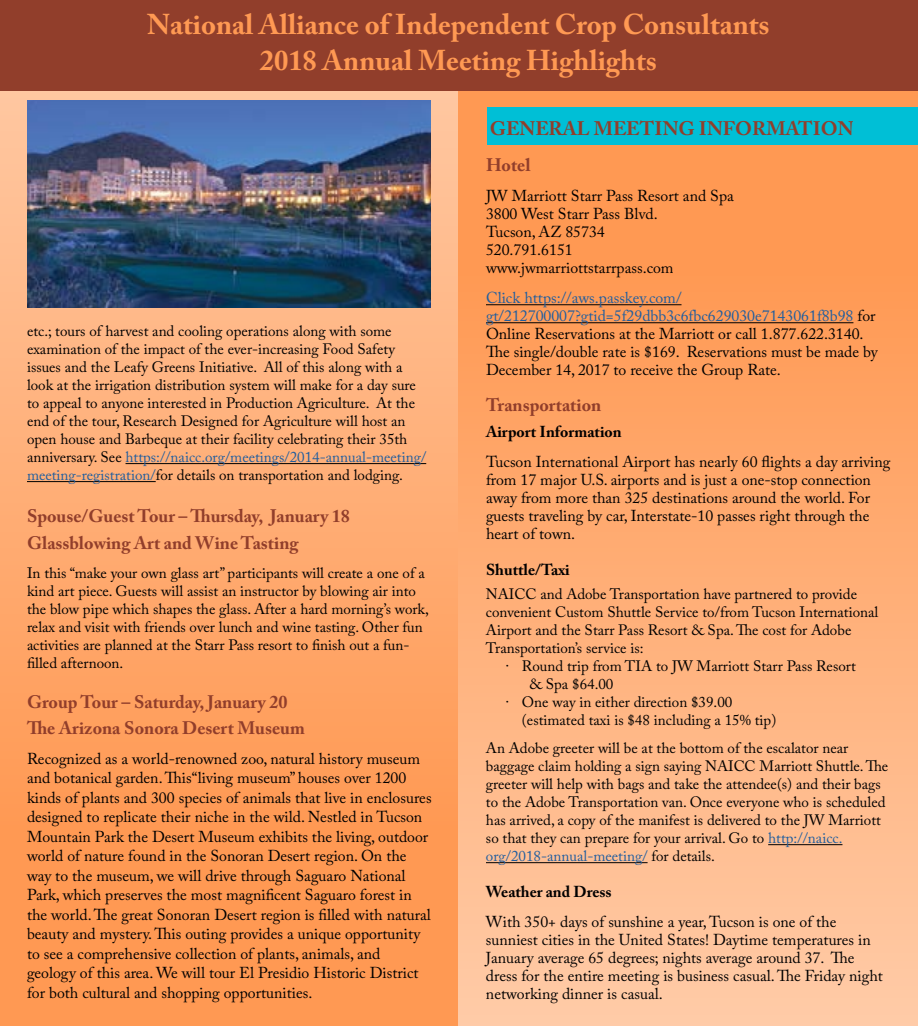
<style>
.page{position:relative;width:918px;height:1026px;background:#fff}
.page>*{position:absolute;margin:0;border:0;box-sizing:border-box;transform-origin:0 0}
.t1{font:700 28.5px/36px "Adobe Caslon Pro";color:#ff9953;text-align:center}
.t2{font:700 19.5px "Adobe Caslon Pro";color:#913e2b}
.t3{font:700 18px/27px "Adobe Caslon Pro";color:#913e2b}
.t4{font:15.75px/18px "Adobe Caslon Pro";color:#000}
.t5{font:700 15.75px "Adobe Caslon Pro";color:#000}
.t6{font:15px/18px "Adobe Caslon Pro";color:#000}
.s1{color:#215e9e}
</style>
<div class="page">
<div style="left:0;top:0;width:459px;height:1026px;background:linear-gradient(to bottom,#ffcaa6,#ff9146)"></div>
<div style="left:458px;top:0;width:460px;height:1026px;background:linear-gradient(to bottom,#ff8c3d,#ffc9a4)"></div>
<div style="left:487px;top:107px;width:431px;height:38px;background:#00bfd6"></div>
<div style="left:0;top:0;width:918px;height:91px;background:#913e2b"></div>
<hr style="left:126px;top:463px;width:300px;height:1px;background:#000">
<hr style="left:27px;top:481px;width:129px;height:1px;background:#000">
<hr style="left:486px;top:304px;width:196px;height:1px;background:#000">
<hr style="left:486px;top:322px;width:367px;height:1px;background:#000">
<hr style="left:768px;top:844px;width:74px;height:1px;background:#000">
<hr style="left:486px;top:862px;width:162px;height:1px;background:#000">
<img style="left:27px;top:100px;width:404px;height:208px">
<h1 class="t1" style="left:147px;top:6px;width:624px">National Alliance of Independent Crop Consultants<br>2018 Annual Meeting Highlights</h1>
<p class="t6" style="left:27px;top:322px;width:401px">etc.; tours of harvest and cooling operations along with some examination of the impact of the ever-increasing Food Safety issues and the Leafy Greens Initiative. All of this along with a look at the irrigation distribution system will make for a day sure to appeal to anyone interested in Production Agriculture. At the end of the tour, Research Designed for Agriculture will host an open house and Barbeque at their facility celebrating their 35th anniversary. See <span class="s1">https://naicc.org/meetings/2014-annual-meeting/ meeting-registration/</span>for details on transportation and lodging.</p>
<p class="t3" style="left:27px;top:502px;width:324px">Spouse/Guest Tour – Thursday, January 18<br>Glassblowing Art and Wine Tasting</p>
<p class="t6" style="left:27px;top:563px;width:403px">In this “make your own glass art” participants will create a one of a kind art piece. Guests will assist an instructor by blowing air into the blow pipe which shapes the glass. After a hard morning’s work, relax and visit with friends over lunch and wine tasting. Other fun activities are planned at the Starr Pass resort to finish out a fun&shy;filled afternoon.</p>
<p class="t3" style="left:27px;top:689px;width:279px;line-height:25.5px">Group Tour – Saturday, January 20<br>The Arizona Sonora Desert Museum</p>
<p class="t4" style="left:27px;top:748px;width:406px;line-height:19.5px">Recognized as a world-renowned zoo, natural history museum and botanical garden. This“living museum” houses over 1200 kinds of plants and 300 species of animals that live in enclosures designed to replicate their niche in the wild. Nestled in Tucson Mountain Park the Desert Museum exhibits the living, outdoor world of nature found in the Sonoran Desert region. On the way to the museum, we will drive through Saguaro National Park, which preserves the most magnificent Saguaro forest in the world. The great Sonoran Desert region is filled with natural beauty and mystery. This outing provides a unique opportunity to see a comprehensive collection of plants, animals, and geology of this area. We will tour El Presidio Historic District for both cultural and shopping opportunities.</p>
<h2 class="t2" style="left:490px;top:117px;width:365px">GENERAL MEETING INFORMATION</h2>
<p class="t3" style="left:486px;top:151px;width:46px">Hotel</p>
<p class="t4" style="left:486px;top:187px;width:249px">JW Marriott Starr Pass Resort and Spa<br>3800 West Starr Pass Blvd.<br>Tucson, AZ 85734<br>520.791.6151 www.jwmarriottstarrpass.com</p>
<p class="t4" style="left:486px;top:289px;width:393px"><span class="s1">Click https://aws.passkey.com/ gt/212700007?gtid=5f29dbb3c6fbc629030e7143061f8b98</span> for Online Reservations at the Marriott or call 1.877.622.3140.<br>The single/double rate is $169. Reservations must be made by December 14, 2017 to receive the Group Rate.</p>
<p class="t3" style="left:486px;top:391px;width:117px">Transportation</p>
<p class="t5" style="left:486px;top:422px;width:137px">Airport Information</p>
<p class="t4" style="left:486px;top:452px;width:406px">Tucson International Airport has nearly 60 flights a day arriving from 17 major U.S. airports and is just a one-stop connection away from more than 325 destinations around the world. For guests traveling by car, Interstate-10 passes right through the heart of town.</p>
<p class="t5" style="left:486px;top:560px;width:85px">Shuttle/Taxi</p>
<p class="t6" style="left:486px;top:585px;width:394px">NAICC and Adobe Transportation have partnered to provide convenient Custom Shuttle Service to/from Tucson International Airport and the Starr Pass Resort &amp; Spa. The cost for Adobe Transportation’s service is:</p>
<p class="t6" style="left:505px;top:657px;width:352px">· Round trip from TIA to JW Marriott Starr Pass Resort</p>
<p class="t6" style="left:530px;top:675px;width:85px">&amp; Spa $64.00</p>
<p class="t6" style="left:505px;top:693px;width:228px">· One way in either direction $39.00</p>
<p class="t6" style="left:522px;top:711px;width:256px">(estimated taxi is $48 including a 15% tip)</p>
<p class="t6" style="left:486px;top:739px;width:404px">An Adobe greeter will be at the bottom of the escalator near baggage claim holding a sign saying NAICC Marriott Shuttle. The greeter will help with bags and take the attendee(s) and their bags to the Adobe Transportation van. Once everyone who is scheduled has arrived, a copy of the manifest is delivered to the JW Marriott so that they can prepare for your arrival. Go to <span class="s1">http://naicc. org/2018-annual-meeting/</span> for details.</p>
<p class="t5" style="left:486px;top:883px;width:127px">Weather and Dress</p>
<p class="t4" style="left:486px;top:913px;width:398px">With 350+ days of sunshine a year, Tucson is one of the sunniest cities in the United States! Daytime temperatures in January average 65 degrees; nights average around 37. The dress for the entire meeting is business casual. The Friday night networking dinner is casual.</p>
</div>
